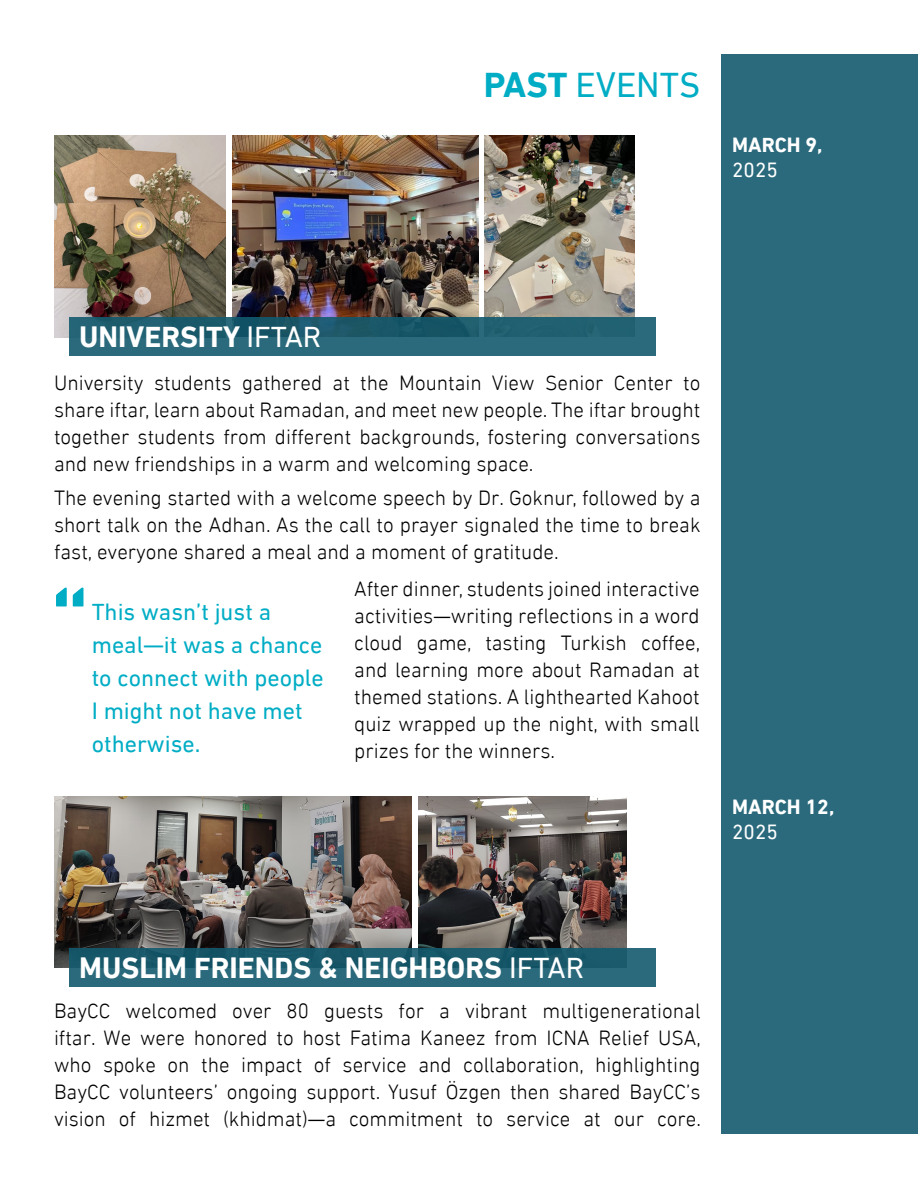
<style>
.page{position:relative;width:918px;height:1188px;background:#fff}
.page>*{position:absolute;margin:0;border:0;box-sizing:border-box;transform-origin:0 0}
.t1{font:700 90px "DIN Next LT Arabic";color:#00adc5}
.t2{font:36px "DIN Next LT Arabic";color:#00adc5}
.t3{font:700 30px "DIN Next LT Arabic";color:#fff}
.t4{font:24px/33px "DIN Next LT Arabic";color:#00adc5}
.t5{font:21px/27px "ntaqat";color:#000;text-align:justify}
.t6{font:700 21px "DIN Next LT Arabic";color:#fff}
.t7{font:21px "DIN Next LT Arabic";color:#fff}
.s1{font-weight:700}
.s2{font-weight:400}
</style>
<div class="page">
<div style="left:721px;top:54px;width:197px;height:1080px;background:#2a6a7c"></div>
<img style="left:54px;top:136px;width:172px;height:202px">
<img style="left:232px;top:136px;width:246px;height:181px">
<img style="left:485px;top:136px;width:150px;height:181px">
<svg style="left:70px;top:317px;width:586px;height:39px;fill:#2a6a7c"></svg>
<img style="left:54px;top:796px;width:358px;height:172px">
<img style="left:418px;top:796px;width:209px;height:152px">
<svg style="left:70px;top:948px;width:586px;height:39px;fill:#2a6a7c"></svg>
<h2 class="t2" style="left:484px;top:64px;width:218px"><span class="s1">PAST</span> EVENTS</h2>
<p class="t6" style="left:732px;top:132px;width:92px">MARCH 9,</p>
<p class="t7" style="left:732px;top:157px;width:47px">2025</p>
<h3 class="t3" style="left:79px;top:319px;width:244px">UNIVERSITY <span class="s2">IFTAR</span></h3>
<p class="t5" style="left:54px;top:370px;width:648px">University students gathered at the Mountain View Senior Center to share iftar, learn about Ramadan, and meet new people. The iftar brought together students from different backgrounds, fostering conversations and new friendships in a warm and welcoming space.</p>
<p class="t5" style="left:54px;top:484px;width:648px">The evening started with a welcome speech by Dr. Goknur, followed by a short talk on the Adhan. As the call to prayer signaled the time to break fast, everyone shared a meal and a moment of gratitude.</p>
<h1 class="t1" style="left:51px;top:565px;width:39px">“</h1>
<p class="t4" style="left:92px;top:595px;width:234px">This wasn’t just a meal—it was a chance to connect with people<br>I might not have met otherwise.</p>
<p class="t5" style="left:354px;top:576px;width:347px">After dinner, students joined interactive activities—writing reflections in a word cloud game, tasting Turkish coffee, and learning more about Ramadan at themed stations. A lighthearted Kahoot quiz wrapped up the night, with small prizes for the winners.</p>
<p class="t6" style="left:732px;top:795px;width:104px">MARCH 12,</p>
<p class="t7" style="left:732px;top:820px;width:47px">2025</p>
<h3 class="t3" style="left:79px;top:950px;width:506px">MUSLIM FRIENDS &amp; NEIGHBORS <span class="s2">IFTAR</span></h3>
<p class="t5" style="left:54px;top:998px;width:649px">BayCC welcomed over 80 guests for a vibrant multigenerational iftar. We were honored to host Fatima Kaneez from ICNA Relief USA, who spoke on the impact of service and collaboration, highlighting BayCC volunteers’ ongoing support. Yusuf Özgen then shared BayCC’s vision of hizmet (khidmat)—a commitment to service at our core.</p>
</div>
